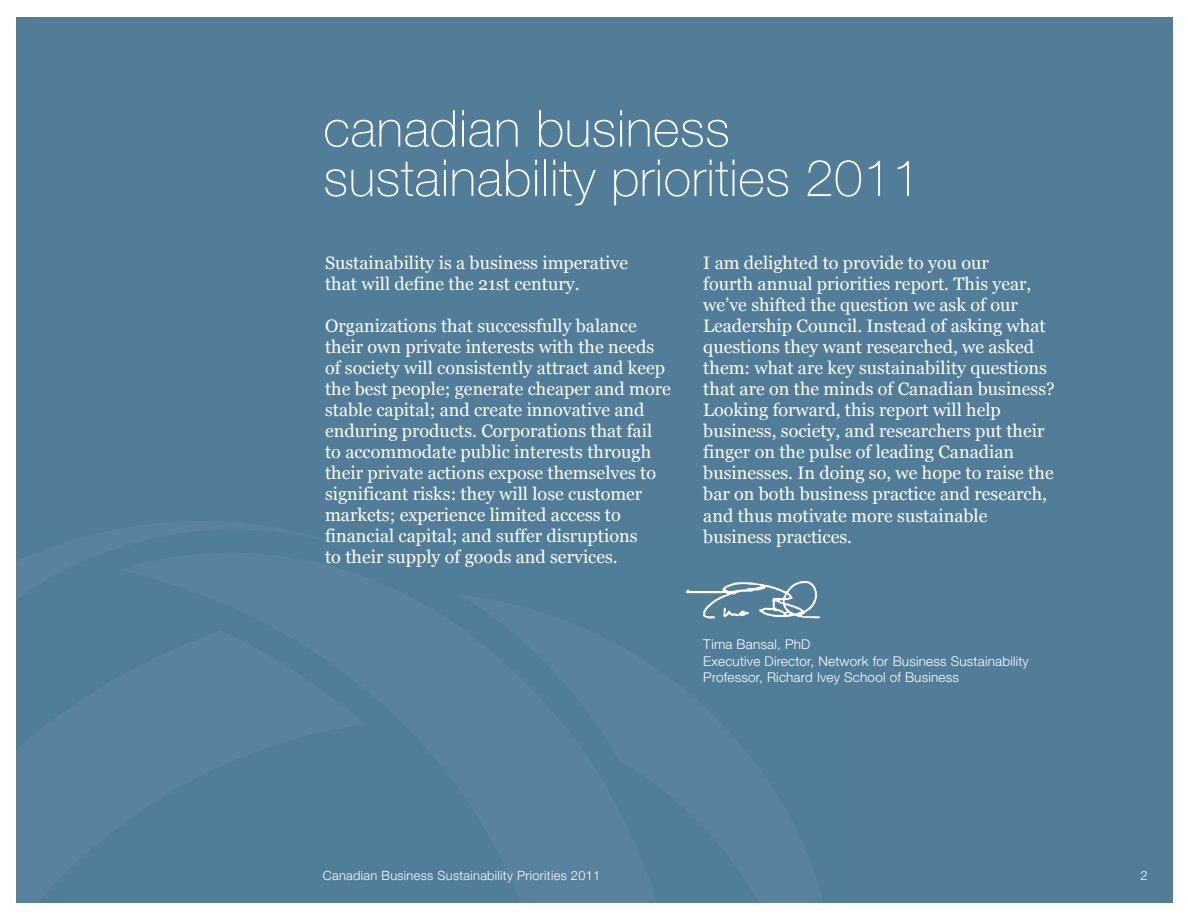
<style>
.page{position:relative;width:1188px;height:919px;background:#fff}
.page>*{position:absolute;margin:0;border:0;box-sizing:border-box;transform-origin:0 0}
.t1{font:100 51px/49.5px "Helvetica Neue";letter-spacing:.01em;color:#fff}
.t2{font:18px/21px "Georgia";color:#fff}
.t3{font:300 13.5px/16.5px "Helvetica Neue";letter-spacing:.015em;color:#fff}
.t4{font:300 12.75px "Helvetica Neue";letter-spacing:.025em;color:#fff}
</style>
<div class="page">
<div style="left:16px;top:17px;width:1156px;height:885px;background:#517d99"></div>
<img style="left:685px;top:581px;width:136px;height:38px">
<h1 class="t1" style="left:323px;top:108px;width:598px">canadian business sustainability priorities 2011</h1>
<p class="t2" style="left:325px;top:252px;width:304px">Sustainability is a business imperative that will define the 21st century.</p>
<p class="t2" style="left:325px;top:315px;width:347px">Organizations that successfully balance their own private interests with the needs of society will consistently attract and keep the best people; generate cheaper and more stable capital; and create innovative and enduring products. Corporations that fail to accommodate public interests through their private actions expose themselves to significant risks: they will lose customer markets; experience limited access to financial capital; and suffer disruptions<br>to their supply of goods and services.</p>
<p class="t2" style="left:703px;top:252px;width:353px">I am delighted to provide to you our<br>fourth annual priorities report. This year, we’ve shifted the question we ask of our Leadership Council. Instead of asking what questions they want researched, we asked them: what are key sustainability questions that are on the minds of Canadian business?<br>Looking forward, this report will help business, society, and researchers put their finger on the pulse of leading Canadian businesses. In doing so, we hope to raise the bar on both business practice and research, and thus motivate more sustainable business practices.</p>
<p class="t3" style="left:703px;top:637px;width:327px">Tima Bansal, PhD<br>Executive Director, Network for Business Sustainability<br>Professor, Richard Ivey School of Business</p>
<p class="t4" style="left:323px;top:871px;width:279px">Canadian Business Sustainability Priorities 2011</p>
<p class="t4" style="left:1140px;top:871px;width:9px">2</p>
</div>
